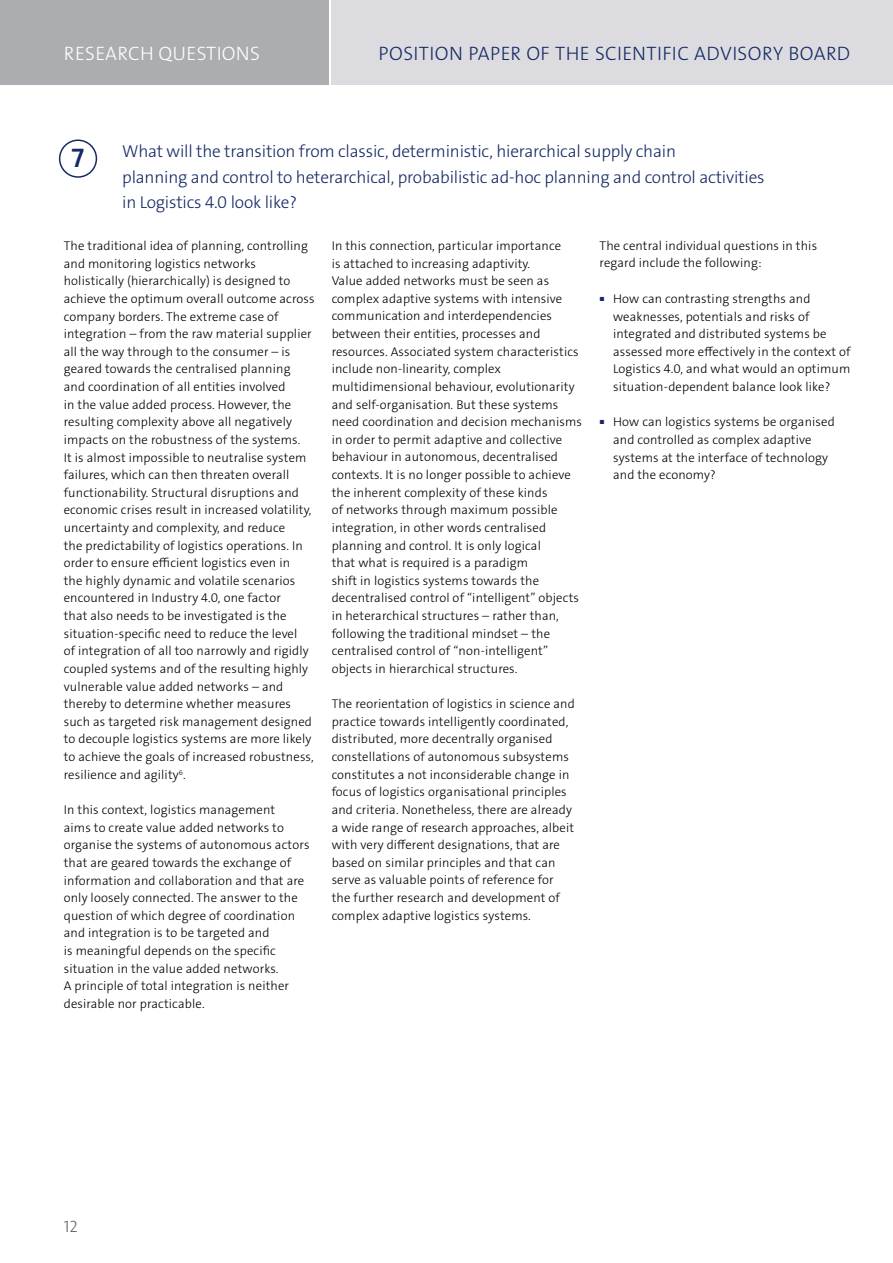
<style>
.page{position:relative;width:893px;height:1263px;background:#fff}
.page>*{position:absolute;margin:0;border:0;box-sizing:border-box;transform-origin:0 0}
.t1{font:27px "The Sans LP6 Se Bld";color:#152964;scale:1.04 1}
.t2{font:19.5px "The Sans LP3 Lig";letter-spacing:.02em;color:#152964}
.t3{font:19.5px "The Sans LP3 Lig";letter-spacing:.015em;color:#fff}
.t4{font:17.25px/25.5px "The Sans LP3 Lig";letter-spacing:-.01em;color:#152964}
.t5{font:16.5px "The Sans LP3 Lig";color:#636669}
.t6{font:12.75px/17.5px "The Sans LP3 Lig";letter-spacing:.01em;color:#000}
</style>
<div class="page">
<div style="left:332px;top:0;width:561px;height:85px;background:#dcdce0"></div>
<div style="left:0;top:0;width:329px;height:85px;background:#acadb0"></div>
<div style="left:59px;top:139px;width:38px;height:39px;border:2px solid #152964;border-radius:50%"></div>
<h2 class="t3" style="left:64px;top:41px;width:198px">RESEARCH QUESTIONS</h2>
<h2 class="t2" style="left:379px;top:41px;width:473px">POSITION PAPER OF THE SCIENTIFIC ADVISORY BOARD</h2>
<h1 class="t1" style="left:72px;top:141px;width:14px">7</h1>
<h3 class="t4" style="left:122px;top:139px;width:644px">What will the transition from classic, deterministic, hierarchical supply chain<br>planning and control to heterarchical, probabilistic ad-hoc planning and control activities in Logistics 4.0 look like?</h3>
<p class="t6" style="left:64px;top:237px;width:252px">The traditional idea of planning, controlling and monitoring logistics networks holistically (hierarchically) is designed to achieve the optimum overall outcome across company borders. The extreme case of integration – from the raw material supplier all the way through to the consumer – is geared towards the centralised planning and coordination of all entities involved<br>in the value added process. However, the resulting complexity above all negatively impacts on the robustness of the systems.<br>It is almost impossible to neutralise system failures, which can then threaten overall functionability. Structural disruptions and economic crises result in increased volatility, uncertainty and complexity, and reduce<br>the predictability of logistics operations. In order to ensure efficient logistics even in<br>the highly dynamic and volatile scenarios encountered in Industry 4.0, one factor<br>that also needs to be investigated is the situation-specific need to reduce the level<br>of integration of all too narrowly and rigidly coupled systems and of the resulting highly vulnerable value added networks – and thereby to determine whether measures such as targeted risk management designed to decouple logistics systems are more likely to achieve the goals of increased robustness, resilience and agility<sup>6</sup>.</p>
<p class="t6" style="left:64px;top:801px;width:247px">In this context, logistics management<br>aims to create value added networks to organise the systems of autonomous actors that are geared towards the exchange of information and collaboration and that are only loosely connected. The answer to the question of which degree of coordination and integration is to be targeted and<br>is meaningful depends on the specific situation in the value added networks.<br>A principle of total integration is neither desirable nor practicable.</p>
<p class="t6" style="left:332px;top:237px;width:252px">In this connection, particular importance<br>is attached to increasing adaptivity.<br>Value added networks must be seen as complex adaptive systems with intensive communication and interdependencies between their entities, processes and resources. Associated system characteristics include non-linearity, complex multidimensional behaviour, evolutionarity and self-organisation. But these systems need coordination and decision mechanisms in order to permit adaptive and collective behaviour in autonomous, decentralised contexts. It is no longer possible to achieve the inherent complexity of these kinds<br>of networks through maximum possible integration, in other words centralised planning and control. It is only logical<br>that what is required is a paradigm<br>shift in logistics systems towards the decentralised control of “intelligent” objects in heterarchical structures – rather than, following the traditional mindset – the centralised control of “non-intelligent” objects in hierarchical structures.</p>
<p class="t6" style="left:332px;top:695px;width:245px">The reorientation of logistics in science and practice towards intelligently coordinated, distributed, more decentrally organised constellations of autonomous subsystems constitutes a not inconsiderable change in focus of logistics organisational principles and criteria. Nonetheless, there are already a wide range of research approaches, albeit with very different designations, that are based on similar principles and that can serve as valuable points of reference for the further research and development of complex adaptive logistics systems.</p>
<p class="t6" style="left:600px;top:237px;width:219px">The central individual questions in this regard include the following:</p>
<p class="t6" style="left:613px;top:290px;width:239px;text-indent:-13px"><sup>■</sup> How can contrasting strengths and weaknesses, potentials and risks of integrated and distributed systems be assessed more effectively in the context of Logistics 4.0, and what would an optimum situation-dependent balance look like?</p>
<p class="t6" style="left:613px;top:413px;width:223px;text-indent:-13px"><sup>■</sup> How can logistics systems be organised and controlled as complex adaptive systems at the interface of technology and the economy?</p>
<p class="t5" style="left:64px;top:1216px;width:16px">12</p>
</div>
